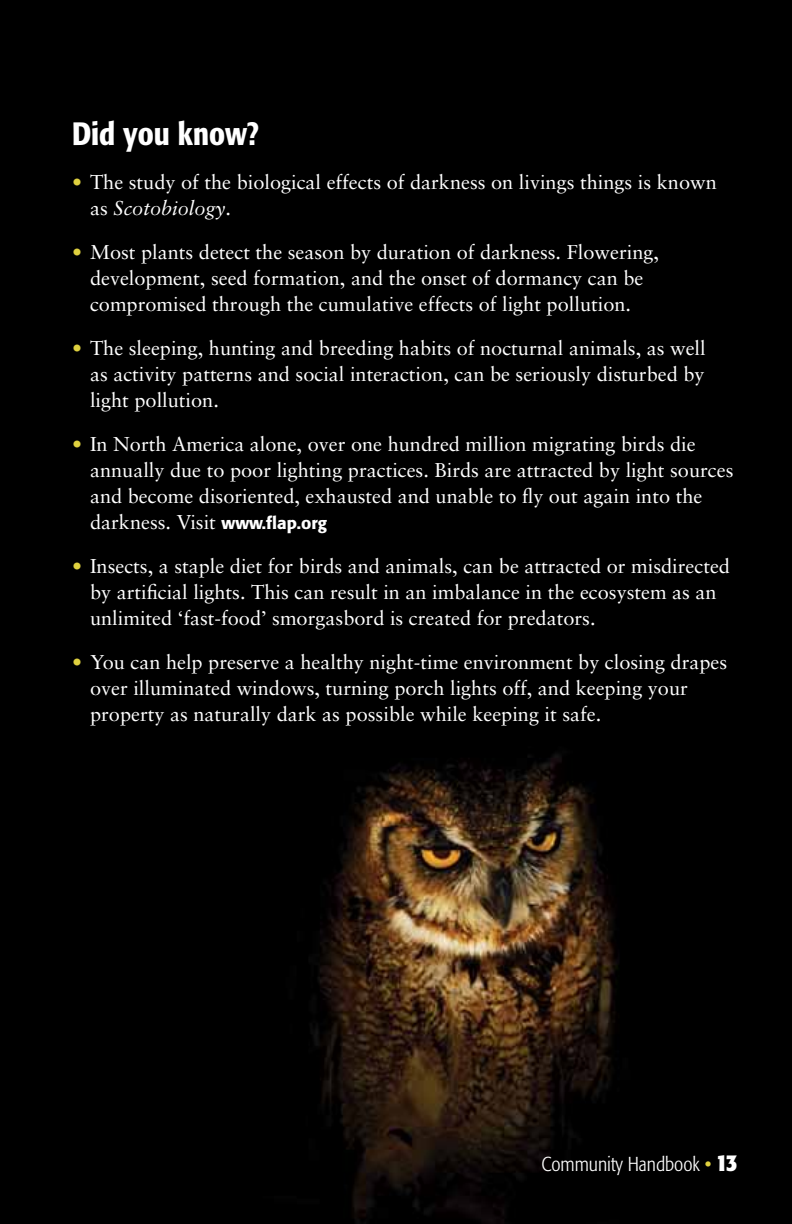
<style>
.page{position:relative;width:792px;height:1224px;background:#fff}
.page>*{position:absolute;margin:0;border:0;box-sizing:border-box;transform-origin:0 0}
.t1{font:500 condensed 32px "Formata";color:#fff}
.t2{font:20px/26px "Sabon";color:#fff}
.t3{font:300 condensed 20px "Formata";color:#fff}
.s1{color:#dfd13f}
.s2{font-style:italic}
.s3{font-family:"Formata";font-weight:500;font-size:17px}
.s4{font-weight:400;color:#dfd13f}
.s5{font-weight:700;font-size:24px}
</style>
<div class="page">
<img style="left:0;top:0;width:792px;height:1224px">
<h1 class="t1" style="left:72px;top:115px;width:189px">Did you know?</h1>
<p class="t2" style="left:90px;top:169px;width:628px;text-indent:-18px"><span class="s1">•</span> The study of the biological effects of darkness on livings things is known as <span class="s2">Scotobiology</span>.</p>
<p class="t2" style="left:72px;top:239px;width:589px;text-align:center"><span class="s1">•</span> Most plants detect the season by duration of darkness. Flowering, development, seed formation, and the onset of dormancy can be compromised through the cumulative effects of light pollution.</p>
<p class="t2" style="left:90px;top:335px;width:617px;text-align:justify;text-indent:-18px"><span class="s1">•</span> The sleeping, hunting and breeding habits of nocturnal animals, as well as activity patterns and social interaction, can be seriously disturbed by light pollution.</p>
<p class="t2" style="left:90px;top:431px;width:645px;text-indent:-18px"><span class="s1">•</span> In North America alone, over one hundred million migrating birds die annually due to poor lighting practices. Birds are attracted by light sources and become disoriented, exhausted and unable to fly out again into the darkness. Visit <span class="s3">www.flap.org</span></p>
<p class="t2" style="left:90px;top:553px;width:642px;text-indent:-18px"><span class="s1">•</span> Insects, a staple diet for birds and animals, can be attracted or misdirected by artificial lights. This can result in an imbalance in the ecosystem as an unlimited ‘fast-food’ smorgasbord is created for predators.</p>
<p class="t2" style="left:90px;top:649px;width:639px;text-indent:-18px"><span class="s1">•</span> You can help preserve a healthy night-time environment by closing drapes over illuminated windows, turning porch lights off, and keeping your property as naturally dark as possible while keeping it safe.</p>
<p class="t3" style="left:541px;top:1153px;width:198px">Community Handbook <span class="s4">•</span> <span class="s5">13</span></p>
</div>
